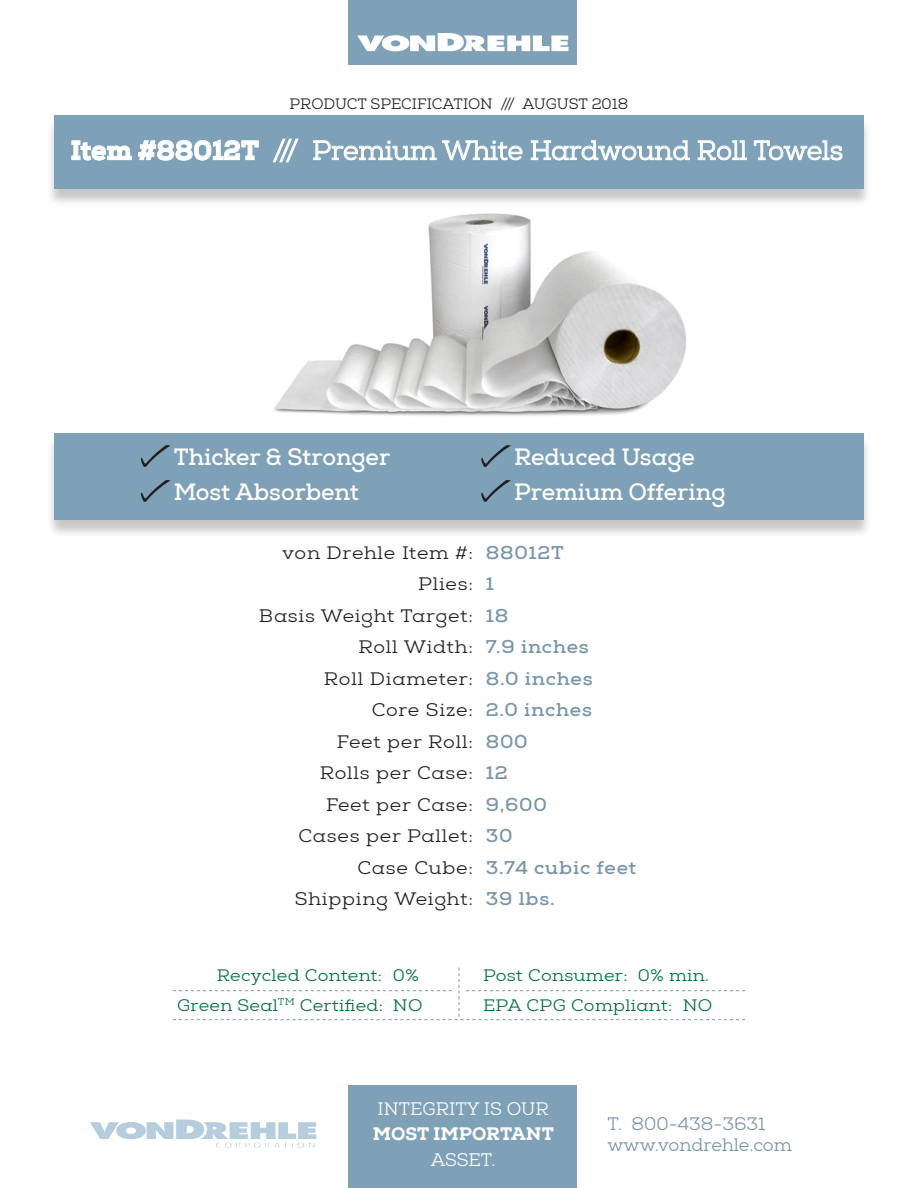
<style>
.page{position:relative;width:918px;height:1188px;background:#fff}
.page>*{position:absolute;margin:0;border:0;box-sizing:border-box;transform-origin:0 0}
.t1{font:27px "Nexa Slab";color:#fff}
.t2{font:700 22.95px "Nexa Slab";color:#fff}
.t3{font:18px "Nexa Slab";letter-spacing:.04em;color:#231f20;scale:1.08 1}
.t4{font:700 18px "Nexa Slab";letter-spacing:.04em;color:#7894a9;scale:1.08 1}
.t5{font:18px "Nexa Slab";color:#7894a9}
.t6{font:18px "Nexa Slab";color:#fff}
.t7{font:800 18px "Nexa Slab";color:#fff}
.t8{font:16.5px "Nexa Slab";letter-spacing:.02em;color:#00703c;scale:1.08 1}
.t9{font:15px "Nexa Slab";color:#231f20}
.s1{font-weight:800}
</style>
<div class="page">
<img style="left:274px;top:213px;width:412px;height:203px">
<div style="left:348px;top:0;width:229px;height:64px;background:#7ea1b7"></div>
<svg style="left:357px;top:33px;width:212px;height:18px"></svg>
<div style="left:348px;top:1086px;width:229px;height:102px;background:#7ea1b7"></div>
<div style="left:46px;top:118px;width:826px;height:89px;background:#231f20;opacity:.25"></div>
<div style="left:54px;top:116px;width:810px;height:73px;background:#7ea1b7"></div>
<svg style="left:71px;top:140px;width:61px;height:21px"></svg>
<svg style="left:138px;top:139px;width:121px;height:22px"></svg>
<svg style="left:272px;top:138px;width:27px;height:25px"></svg>
<svg style="left:313px;top:140px;width:210px;height:21px"></svg>
<svg style="left:531px;top:140px;width:159px;height:21px"></svg>
<svg style="left:697px;top:140px;width:50px;height:21px"></svg>
<svg style="left:754px;top:140px;width:89px;height:21px"></svg>
<svg style="left:90px;top:1120px;width:226px;height:28px"></svg>
<div style="left:46px;top:436px;width:826px;height:102px;background:#231f20;opacity:.25"></div>
<div style="left:54px;top:434px;width:810px;height:86px;background:#7ea1b7"></div>
<svg style="left:141px;top:445px;width:30px;height:22px"></svg>
<svg style="left:481px;top:445px;width:30px;height:22px"></svg>
<svg style="left:481px;top:480px;width:30px;height:22px"></svg>
<svg style="left:141px;top:480px;width:30px;height:22px"></svg>
<svg style="left:173px;top:968px;width:572px;height:52px"></svg>
<p class="t9" style="left:290px;top:95px;width:340px">PRODUCT SPECIFICATION /// AUGUST 2018</p>
<p class="t1" style="left:70px;top:134px;width:774px"><span class="s1">Item #88012T</span> /// Premium White Hardwound Roll Towels</p>
<p class="t2" style="left:174px;top:443px;width:218px">Thicker &amp; Stronger</p>
<p class="t2" style="left:514px;top:443px;width:182px">Reduced Usage</p>
<p class="t2" style="left:174px;top:478px;width:187px">Most Absorbent</p>
<p class="t2" style="left:514px;top:478px;width:213px">Premium Offering</p>
<p class="t3" style="left:282px;top:542px;width:178px">von Drehle Item #:</p>
<p class="t3" style="left:418px;top:573px;width:52px">Plies:</p>
<p class="t3" style="left:259px;top:605px;width:200px">Basis Weight Target:</p>
<p class="t3" style="left:358px;top:636px;width:107px">Roll Width:</p>
<p class="t3" style="left:324px;top:668px;width:139px">Roll Diameter:</p>
<p class="t3" style="left:372px;top:699px;width:95px">Core Size:</p>
<p class="t3" style="left:337px;top:731px;width:127px">Feet per Roll:</p>
<p class="t3" style="left:320px;top:762px;width:143px">Rolls per Case:</p>
<p class="t3" style="left:326px;top:794px;width:138px">Feet per Case:</p>
<p class="t3" style="left:299px;top:825px;width:163px">Cases per Pallet:</p>
<p class="t3" style="left:358px;top:857px;width:108px">Case Cube:</p>
<p class="t3" style="left:295px;top:888px;width:166px">Shipping Weight:</p>
<p class="t4" style="left:486px;top:542px;width:74px">88012T</p>
<p class="t4" style="left:486px;top:573px;width:9px">1</p>
<p class="t4" style="left:486px;top:605px;width:22px">18</p>
<p class="t4" style="left:486px;top:636px;width:97px">7.9 inches</p>
<p class="t4" style="left:486px;top:668px;width:101px">8.0 inches</p>
<p class="t4" style="left:486px;top:699px;width:100px">2.0 inches</p>
<p class="t4" style="left:486px;top:731px;width:40px">800</p>
<p class="t4" style="left:486px;top:762px;width:22px">12</p>
<p class="t4" style="left:486px;top:794px;width:58px">9,600</p>
<p class="t4" style="left:486px;top:825px;width:26px">30</p>
<p class="t4" style="left:486px;top:857px;width:141px">3.74 cubic feet</p>
<p class="t4" style="left:486px;top:888px;width:65px">39 lbs.</p>
<p class="t8" style="left:217px;top:965px;width:188px">Recycled Content: 0%</p>
<p class="t8" style="left:483px;top:965px;width:211px">Post Consumer: 0% min.</p>
<p class="t8" style="left:177px;top:995px;width:229px">Green Seal<sup>TM</sup> Certified: NO</p>
<p class="t8" style="left:483px;top:995px;width:214px">EPA CPG Compliant: NO</p>
<p class="t6" style="left:377px;top:1098px;width:173px">INTEGRITY IS OUR</p>
<p class="t7" style="left:373px;top:1123px;width:183px">MOST IMPORTANT</p>
<p class="t6" style="left:431px;top:1149px;width:66px">ASSET.</p>
<p class="t5" style="left:608px;top:1113px;width:159px">T. 800-438-3631</p>
<p class="t5" style="left:608px;top:1134px;width:186px">www.vondrehle.com</p>
</div>
